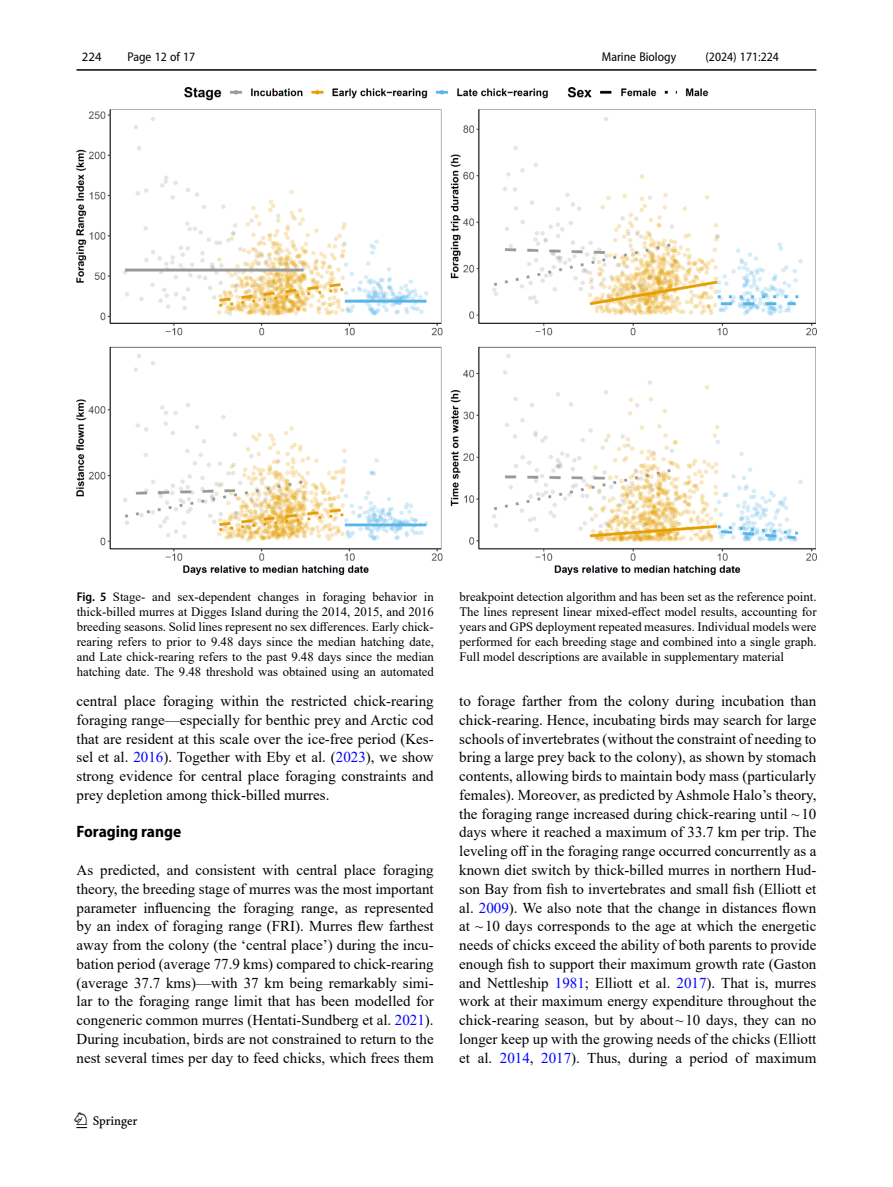
<style>
.page{position:relative;width:893px;height:1187px;background:#fff}
.page>*{position:absolute;margin:0;border:0;box-sizing:border-box;transform-origin:0 0}
.t1{font:22.5px "Springnew";color:#000}
.Head_2{font:700 semi-condensed 16.5px "Myriad Pro";color:#000}
.Body_Text{font:15px/18.8px "Times New Roman";color:#000;text-align:justify}
.Figure_Caption{font:12.75px/15px "Times New Roman";color:#000;text-align:justify}
.t2{font:semi-condensed 12.75px "Myriad Pro";color:#000}
.t3{font:12.75px "Myriad Pro";color:#000}
.s1{font-family:"Myriad Pro";font-weight:600;font-stretch:semi-condensed}
.s2{color:#00f}
</style>
<div class="page">
<hr style="left:77px;top:69px;width:739px;height:2px;background:#000">
<img style="left:77px;top:87px;width:740px;height:487px">
<p class="t3" style="left:82px;top:48px;width:21px">224</p>
<p class="t2" style="left:127px;top:49px;width:69px">Page 12 of 17</p>
<p class="t2" style="left:602px;top:49px;width:76px">Marine Biology</p>
<p class="t2" style="left:705px;top:49px;width:75px">(2024) 171:224</p>
<p class="Figure_Caption" style="left:77px;top:589px;width:359px"><span class="s1">Fig. 5</span> Stage- and sex-dependent changes in foraging behavior in thick-billed murres at Digges Island during the 2014, 2015, and 2016 breeding seasons. Solid lines represent no sex differences. Early chick&shy;rearing refers to prior to 9.48 days since the median hatching date, and Late chick-rearing refers to the past 9.48 days since the median hatching date. The 9.48 threshold was obtained using an automated</p>
<p class="Figure_Caption" style="left:459px;top:589px;width:359px">breakpoint detection algorithm and has been set as the reference point.<br>The lines represent linear mixed-effect model results, accounting for years and GPS deployment repeated measures. Individual models were performed for each breeding stage and combined into a single graph.<br>Full model descriptions are available in supplementary material</p>
<p class="Body_Text" style="left:77px;top:691px;width:359px">central place foraging within the restricted chick-rearing foraging range—especially for benthic prey and Arctic cod that are resident at this scale over the ice-free period (Kes&shy;sel et al. <span class="s2">2016</span>). Together with Eby et al. (<span class="s2">2023</span>), we show strong evidence for central place foraging constraints and prey depletion among thick-billed murres.</p>
<p class="Head_2" style="left:77px;top:821px;width:106px">Foraging range</p>
<p class="Body_Text" style="left:77px;top:860px;width:359px">As predicted, and consistent with central place foraging theory, the breeding stage of murres was the most important parameter influencing the foraging range, as represented by an index of foraging range (FRI). Murres flew farthest away from the colony (the ‘central place’) during the incu&shy;bation period (average 77.9 kms) compared to chick-rearing (average 37.7 kms)—with 37 km being remarkably simi&shy;lar to the foraging range limit that has been modelled for congeneric common murres (Hentati-Sundberg et al. <span class="s2">2021</span>).<br>During incubation, birds are not constrained to return to the nest several times per day to feed chicks, which frees them</p>
<h1 class="t1" style="left:77px;top:1107px;width:63px">1 3</h1>
<p class="Body_Text" style="left:459px;top:691px;width:359px">to forage farther from the colony during incubation than chick-rearing. Hence, incubating birds may search for large schools of invertebrates (without the constraint of needing to bring a large prey back to the colony), as shown by stomach contents, allowing birds to maintain body mass (particularly females). Moreover, as predicted by Ashmole Halo’s theory, the foraging range increased during chick-rearing until ~10 days where it reached a maximum of 33.7 km per trip. The leveling off in the foraging range occurred concurrently as a known diet switch by thick-billed murres in northern Hud&shy;son Bay from fish to invertebrates and small fish (Elliott et al. <span class="s2">2009</span>). We also note that the change in distances flown at ~10 days corresponds to the age at which the energetic needs of chicks exceed the ability of both parents to provide enough fish to support their maximum growth rate (Gaston and Nettleship <span class="s2">1981</span>; Elliott et al. <span class="s2">2017</span>). That is, murres work at their maximum energy expenditure throughout the chick-rearing season, but by about~10 days, they can no longer keep up with the growing needs of the chicks (Elliott et al. <span class="s2">2014</span>, <span class="s2">2017</span>). Thus, during a period of maximum</p>
</div>
